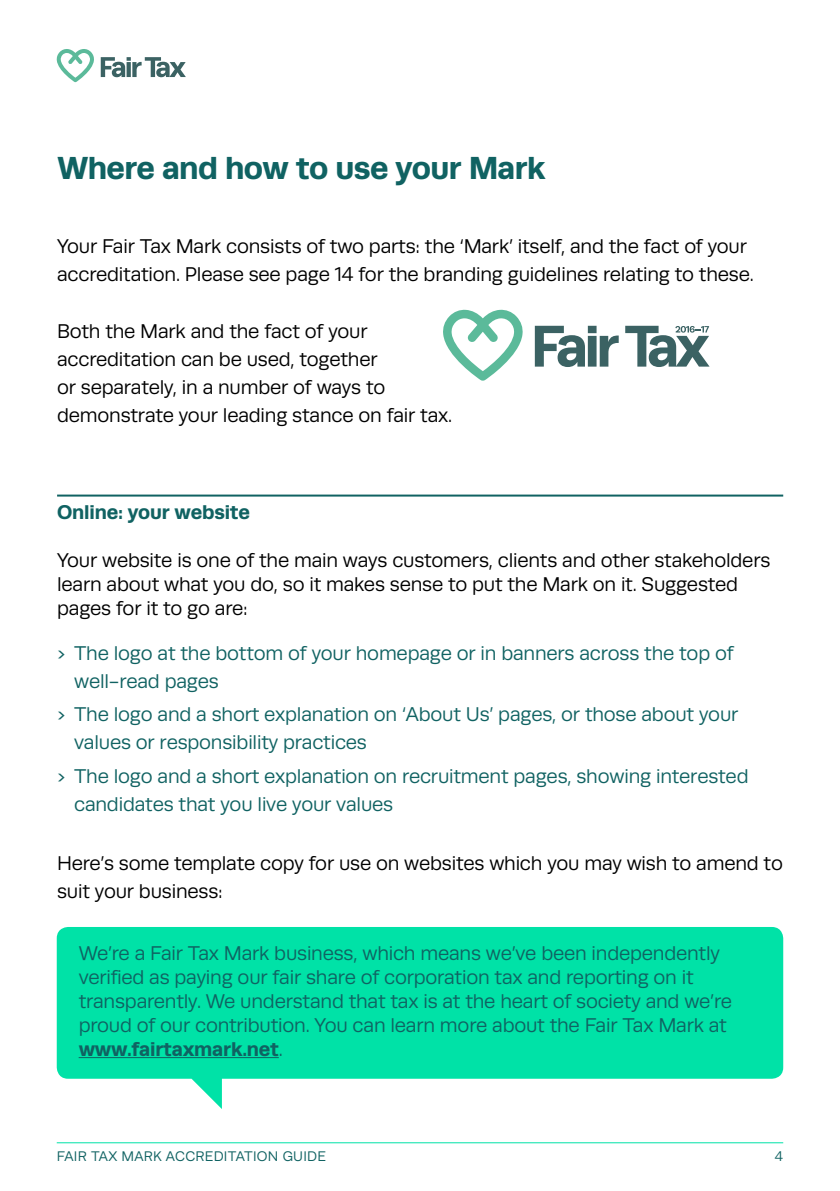
<style>
.page{position:relative;width:840px;height:1191px;background:#fff}
.page>*{position:absolute;margin:0;border:0;box-sizing:border-box;transform-origin:0 0}
.t1{font:700 32px "Runda";letter-spacing:-.02em;color:#106262}
.t2{font:20px/24px "Runda";letter-spacing:-.01em;color:#106262}
.t3{font:20px/28px "Runda";letter-spacing:-.01em;color:#000}
.t4{font:700 20px "Runda";letter-spacing:-.01em;color:#106262}
.t5{font:14px "Runda";letter-spacing:.02em;color:#106262}
.s1{font-weight:700}
</style>
<div class="page">
<hr style="left:57px;top:1142px;width:725px;height:1px;background:#00e2a7">
<svg style="left:101px;top:57px;width:85px;height:20px"></svg>
<svg style="left:57px;top:49px;width:37px;height:33px"></svg>
<hr style="left:57px;top:494px;width:725px;height:2px;background:#106262">
<svg style="left:57px;top:927px;width:725px;height:182px;fill:#00e2a7"></svg>
<hr style="left:79px;top:1057px;width:200px;height:1px;background:#106262">
<svg style="left:534px;top:326px;width:84px;height:41px"></svg>
<svg style="left:625px;top:326px;width:84px;height:41px"></svg>
<svg style="left:443px;top:310px;width:80px;height:71px"></svg>
<h1 class="t1" style="left:57px;top:149px;width:489px">Where and how to use your Mark</h1>
<p class="t3" style="left:57px;top:233px;width:697px">Your Fair Tax Mark consists of two parts: the ‘Mark’ itself, and the fact of your accreditation. Please see page 14 for the branding guidelines relating to these.</p>
<p class="t3" style="left:57px;top:317px;width:396px">Both the Mark and the fact of your accreditation can be used, together<br>or separately, in a number of ways to demonstrate your leading stance on fair tax.</p>
<p class="t4" style="left:57px;top:500px;width:194px">Online: your website</p>
<p class="t3" style="left:57px;top:548px;width:714px;line-height:24px">Your website is one of the main ways customers, clients and other stakeholders learn about what you do, so it makes sense to put the Mark on it. Suggested pages for it to go are:</p>
<p class="t2" style="left:74px;top:639px;width:660px;line-height:28px;text-indent:-17px">› The logo at the bottom of your homepage or in banners across the top of well-read pages</p>
<p class="t2" style="left:74px;top:700px;width:665px;line-height:28px;text-indent:-17px">› The logo and a short explanation on ‘About Us’ pages, or those about your values or responsibility practices</p>
<p class="t2" style="left:74px;top:762px;width:675px;line-height:28px;text-indent:-17px">› The logo and a short explanation on recruitment pages, showing interested candidates that you live your values</p>
<p class="t3" style="left:57px;top:849px;width:726px">Here’s some template copy for use on websites which you may wish to amend to suit your business:</p>
<p class="t2" style="left:79px;top:940px;width:654px">We’re a Fair Tax Mark business, which means we’ve been independently verified as paying our fair share of corporation tax and reporting on it transparently. We understand that tax is at the heart of society and we’re proud of our contribution. You can learn more about the Fair Tax Mark at <span class="s1">www.fairtaxmark.net</span>.</p>
<p class="t5" style="left:57px;top:1148px;width:271px">FAIR TAX MARK ACCREDITATION GUIDE</p>
<p class="t5" style="left:774px;top:1148px;width:10px">4</p>
</div>
